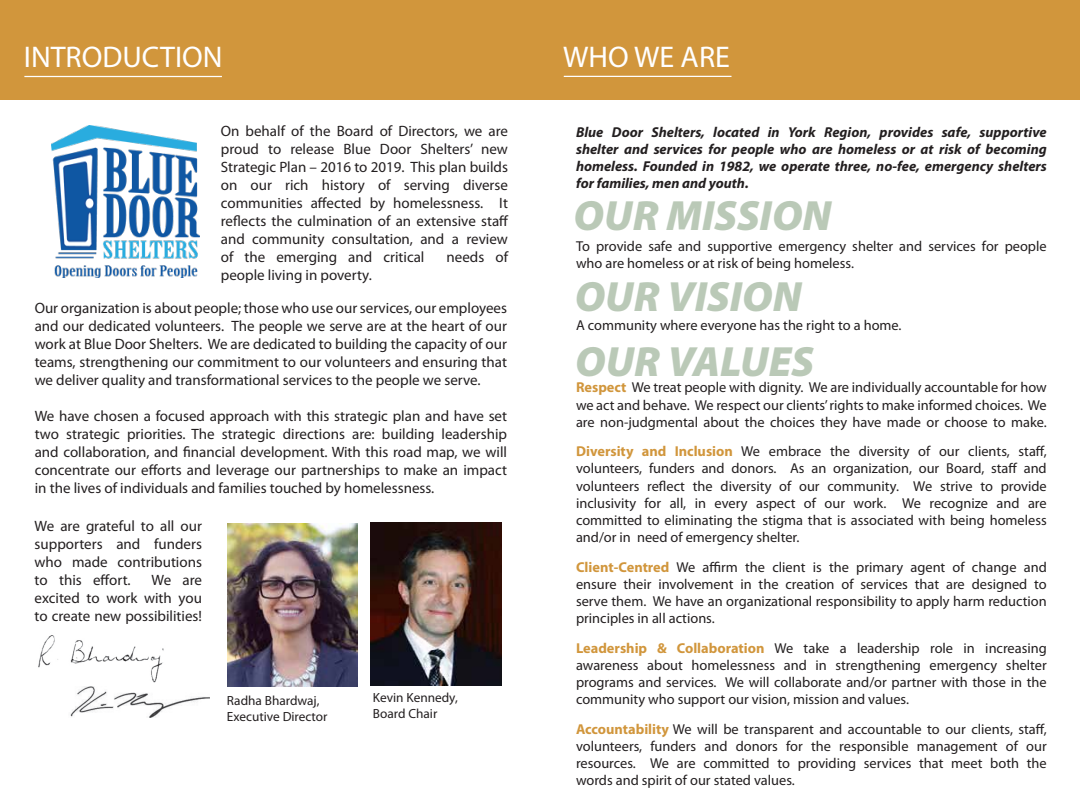
<style>
.page{position:relative;width:1080px;height:810px;background:#fff}
.page>*{position:absolute;margin:0;border:0;box-sizing:border-box;transform-origin:0 0}
.t1{font:italic 900 42.5px "Myriad Pro";color:rgb(118 147 112/.5)}
.t2{font:30px "Myriad Pro";color:#fff}
.t3{font:15px/18px "Myriad Pro";color:#231f20;text-align:justify}
.t4{font:14.38px/17.2px "Myriad Pro";color:#231f20;text-align:justify}
.t5{font:italic 700 14.38px/17.2px "Myriad Pro";color:#231f20;text-align:justify}
.t6{font:13.25px/16px "Myriad Pro";color:#231f20}
.s1{font-weight:700;color:#d1963c}
</style>
<div class="page">
<div style="left:0;top:0;width:1080px;height:100px;background:#d1963c"></div>
<hr style="left:564px;top:76px;width:167px;height:1px;background:#fff">
<hr style="left:24px;top:76px;width:198px;height:1px;background:#fff">
<img style="left:371px;top:523px;width:130px;height:163px">
<img style="left:227px;top:523px;width:131px;height:163px">
<img style="left:38px;top:635px;width:126px;height:48px">
<img style="left:70px;top:686px;width:140px;height:32px">
<img style="left:51px;top:126px;width:148px;height:151px">
<p class="t2" style="left:24px;top:41px;width:200px">INTRODUCTION</p>
<p class="t2" style="left:563px;top:41px;width:168px">WHO WE ARE</p>
<p class="t3" style="left:221px;top:122px;width:289px">On behalf of the Board of Directors, we are proud to release Blue Door Shelters’ new Strategic Plan – 2016 to 2019. This plan builds on our rich history of serving diverse communities affected by homelessness. It reflects the culmination of an extensive staff and community consultation, and a review of the emerging and critical</p>
<p class="t3" style="left:447px;top:248px;width:63px">needs of</p>
<p class="t3" style="left:221px;top:266px;width:152px">people living in poverty.</p>
<p class="t3" style="left:35px;top:300px;width:474px">Our organization is about people; those who use our services, our employees and our dedicated volunteers. The people we serve are at the heart of our work at Blue Door Shelters. We are dedicated to building the capacity of our teams, strengthening our commitment to our volunteers and ensuring that we deliver quality and transformational services to the people we serve.</p>
<p class="t3" style="left:35px;top:408px;width:474px">We have chosen a focused approach with this strategic plan and have set two strategic priorities. The strategic directions are: building leadership and collaboration, and financial development. With this road map, we will concentrate our efforts and leverage our partnerships to make an impact in the lives of individuals and families touched by homelessness.</p>
<p class="t3" style="left:35px;top:517px;width:169px">We are grateful to all our supporters and funders who made contributions to this effort.</p>
<p class="t3" style="left:35px;top:571px;width:169px;text-indent:117px">We are excited to work with you to create new possibilities!</p>
<p class="t6" style="left:227px;top:693px;width:102px">Radha Bhardwaj,<br>Executive Director</p>
<p class="t6" style="left:373px;top:690px;width:86px">Kevin Kennedy,<br>Board Chair</p>
<p class="t5" style="left:576px;top:123px;width:472px">Blue Door Shelters, located in York Region, provides safe, supportive shelter and services for people who are homeless or at risk of becoming homeless. Founded in 1982, we operate three, no-fee, emergency shelters for families, men and youth.</p>
<p class="t1" style="left:574px;top:192px;width:259px">OUR MISSION</p>
<p class="t4" style="left:576px;top:237px;width:472px">To provide safe and supportive emergency shelter and services for people who are homeless or at risk of being homeless.</p>
<p class="t1" style="left:575px;top:273px;width:229px">OUR VISION</p>
<p class="t4" style="left:576px;top:317px;width:327px">A community where everyone has the right to a home.</p>
<p class="t1" style="left:575px;top:338px;width:241px">OUR VALUES</p>
<p class="t4" style="left:576px;top:379px;width:472px"><span class="s1">Respect</span> We treat people with dignity. We are individually accountable for how we act and behave. We respect our clients’ rights to make informed choices. We are non-judgmental about the choices they have made or choose to make.</p>
<p class="t4" style="left:576px;top:443px;width:472px"><span class="s1">Diversity and Inclusion</span> We embrace the diversity of our clients, staff, volunteers, funders and donors. As an organization, our Board, staff and volunteers reflect the diversity of our community. We strive to provide inclusivity for all, in every aspect of our work. We recognize and are committed to eliminating the stigma that is associated with being homeless and/or in need of emergency shelter.</p>
<p class="t4" style="left:576px;top:558px;width:472px"><span class="s1">Client-Centred</span> We affirm the client is the primary agent of change and ensure their involvement in the creation of services that are designed to serve them. We have an organizational responsibility to apply harm reduction principles in all actions.</p>
<p class="t4" style="left:576px;top:639px;width:472px"><span class="s1">Leadership &amp; Collaboration</span> We take a leadership role in increasing awareness about homelessness and in strengthening emergency shelter programs and services. We will collaborate and/or partner with those in the community who support our vision, mission and values.</p>
<p class="t4" style="left:576px;top:720px;width:472px"><span class="s1">Accountability</span> We will be transparent and accountable to our clients, staff, volunteers, funders and donors for the responsible management of our resources. We are committed to providing services that meet both the words and spirit of our stated values.</p>
</div>
